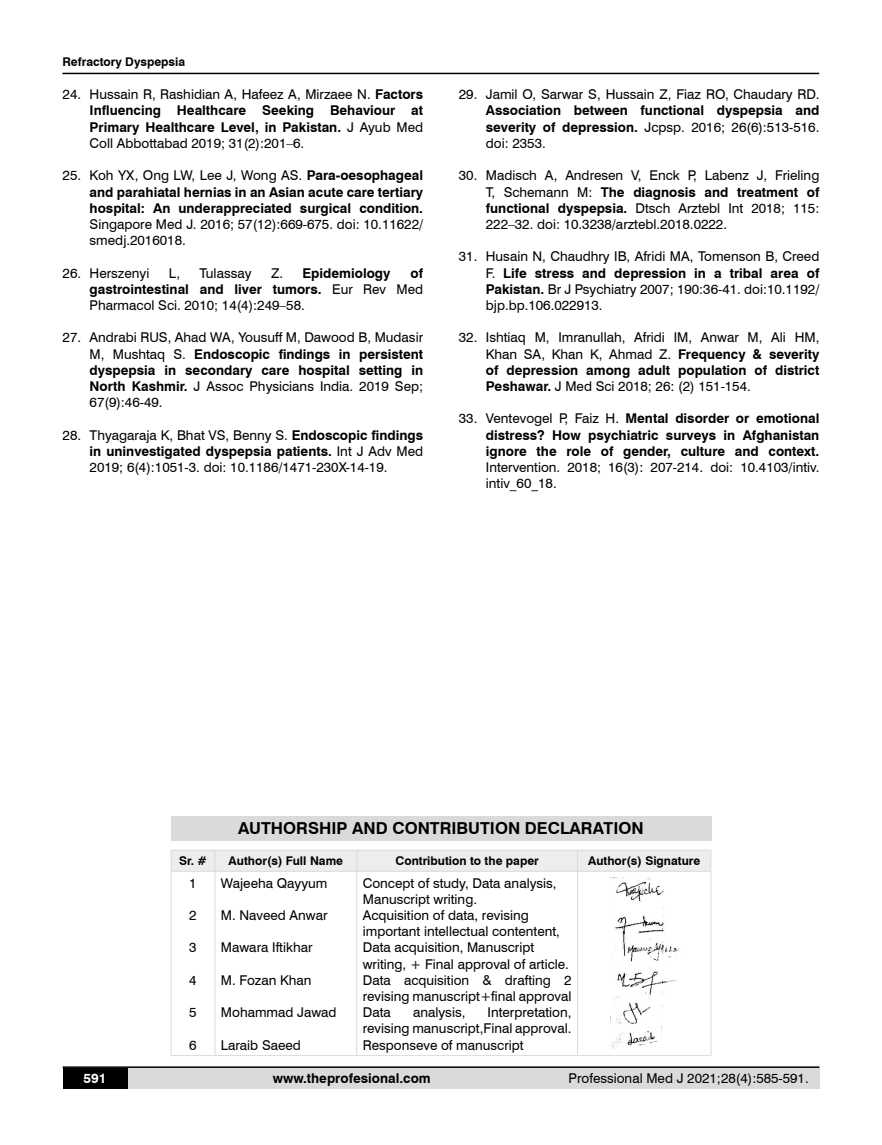
<style>
.page{position:relative;width:882px;height:1145px;background:#fff}
.page>*{position:absolute;margin:0;border:0;box-sizing:border-box;transform-origin:0 0}
.t1{font:700 16.5px "Swiss 721 BT";color:#000}
.t2{font:13.5px/16.2px "Swiss 721 BT";color:#000;text-align:justify}
.t3{font:700 13.5px/16.2px "Swiss 721 BT";color:#000;text-align:justify}
.t4{font:700 13.5px "Swiss 721 BT";color:#fff}
.t5{font:700 12px "Swiss 721 BT";color:#000}
.s1{font-weight:400}
.s2{font-weight:700}
</style>
<div class="page">
<div style="left:63px;top:1067px;width:756px;height:21px;background:#dadada"></div>
<hr style="left:63px;top:1066px;width:756px;height:2px;background:#000">
<div style="left:63px;top:1068px;width:64px;height:20px;background:#000"></div>
<hr style="left:62px;top:73px;width:756px;height:1px;background:#000">
<div style="left:171px;top:816px;width:540px;height:24px;background:#dadada"></div>
<hr style="left:171px;top:849px;width:44px;height:1px;background:#dadada">
<hr style="left:215px;top:849px;width:141px;height:1px;background:#dadada">
<hr style="left:356px;top:849px;width:221px;height:1px;background:#dadada">
<hr style="left:577px;top:849px;width:134px;height:1px;background:#dadada">
<div style="left:171px;top:850px;width:540px;height:21px;background:#ededed"></div>
<hr style="left:171px;top:871px;width:44px;height:1px;background:#dadada">
<hr style="left:171px;top:871px;width:1px;height:184px;background:#dadada">
<hr style="left:215px;top:871px;width:141px;height:1px;background:#dadada">
<hr style="left:214px;top:871px;width:1px;height:184px;background:#dadada">
<hr style="left:356px;top:871px;width:221px;height:1px;background:#dadada">
<hr style="left:356px;top:871px;width:1px;height:184px;background:#dadada">
<hr style="left:577px;top:871px;width:134px;height:1px;background:#dadada">
<hr style="left:577px;top:871px;width:1px;height:184px;background:#dadada">
<hr style="left:710px;top:871px;width:1px;height:184px;background:#dadada">
<hr style="left:171px;top:1055px;width:44px;height:1px;background:#dadada">
<hr style="left:215px;top:1055px;width:141px;height:1px;background:#dadada">
<hr style="left:356px;top:1055px;width:221px;height:1px;background:#dadada">
<hr style="left:577px;top:1055px;width:134px;height:1px;background:#dadada">
<img style="left:610px;top:878px;width:70px;height:170px">
<p class="t5" style="left:62px;top:53px;width:124px">Refractory Dyspepsia</p>
<p class="t3" style="left:90px;top:86px;width:335px;text-indent:-27px"><span class="s1">24. Hussain R, Rashidian A, Hafeez A, Mirzaee N.</span> Factors Influencing Healthcare Seeking Behaviour at Primary Healthcare Level, in Pakistan. <span class="s1">J Ayub Med Coll Abbottabad 2019; 31(2):201–6.</span></p>
<p class="t3" style="left:90px;top:167px;width:335px;text-indent:-27px"><span class="s1">25. Koh YX, Ong LW, Lee J, Wong AS.</span> Para-oesophageal and parahiatal hernias in an Asian acute care tertiary hospital: An underappreciated surgical condition.</p>
<p class="t2" style="left:90px;top:215px;width:335px">Singapore Med J. 2016; 57(12):669-675. doi: 10.11622/ smedj.2016018.</p>
<p class="t2" style="left:63px;top:264px;width:88px">26. Herszenyi</p>
<p class="t2" style="left:169px;top:264px;width:13px">L,</p>
<p class="t2" style="left:199px;top:264px;width:54px">Tulassay</p>
<p class="t3" style="left:271px;top:264px;width:121px"><span class="s1">Z.</span> Epidemiology</p>
<p class="t2" style="left:90px;top:264px;width:335px;text-indent:321px"><span class="s2">of gastrointestinal and liver tumors.</span> Eur Rev Med Pharmacol Sci. 2010; 14(4):249–58.</p>
<p class="t2" style="left:90px;top:329px;width:335px;text-indent:-27px">27. Andrabi RUS, Ahad WA, Yousuff M, Dawood B, Mudasir M, Mushtaq S. <span class="s2">Endoscopic findings in persistent dyspepsia in secondary care hospital setting in North Kashmir.</span> J Assoc Physicians India. 2019 Sep; 67(9):46-49.</p>
<p class="t2" style="left:90px;top:426px;width:335px;text-indent:-27px">28. Thyagaraja K, Bhat VS, Benny S. <span class="s2">Endoscopic findings in uninvestigated dyspepsia patients.</span> Int J Adv Med 2019; 6(4):1051-3. doi: 10.1186/1471-230X-14-19.</p>
<p class="t2" style="left:458px;top:86px;width:362px">29. Jamil O, Sarwar S, Hussain Z, Fiaz RO, Chaudary RD.</p>
<p class="t3" style="left:485px;top:102px;width:335px">Association between functional dyspepsia and severity of depression. <span class="s1">Jcpsp. 2016; 26(6):513-516. doi: 2353.</span></p>
<p class="t2" style="left:485px;top:167px;width:335px;text-indent:-27px">30. Madisch A, Andresen V, Enck P, Labenz J, Frieling T, Schemann M: <span class="s2">The diagnosis and treatment of functional dyspepsia.</span> Dtsch Arztebl Int 2018; 115:<br>222–32. doi: 10.3238/arztebl.2018.0222.</p>
<p class="t2" style="left:485px;top:248px;width:335px;text-indent:-27px">31. Husain N, Chaudhry IB, Afridi MA, Tomenson B, Creed F. <span class="s2">Life stress and depression in a tribal area of Pakistan.</span> Br J Psychiatry 2007; 190:36-41. doi:10.1192/ bjp.bp.106.022913.</p>
<p class="t2" style="left:485px;top:329px;width:335px;text-indent:-27px">32. Ishtiaq M, Imranullah, Afridi IM, Anwar M, Ali HM, Khan SA, Khan K, Ahmad Z. <span class="s2">Frequency &amp; severity of depression among adult population of district Peshawar.</span> J Med Sci 2018; 26: (2) 151-154.</p>
<p class="t3" style="left:485px;top:410px;width:335px;text-indent:-27px"><span class="s1">33. Ventevogel P, Faiz H.</span> Mental disorder or emotional distress? How psychiatric surveys in Afghanistan ignore the role of gender, culture and context.</p>
<p class="t2" style="left:485px;top:458px;width:335px">Intervention. 2018; 16(3): 207-214. doi: 10.4103/intiv. intiv_60_18.</p>
<p class="t1" style="left:238px;top:817px;width:406px">AUTHORSHIP AND CONTRIBUTION DECLARATION</p>
<p class="t5" style="left:179px;top:852px;width:29px">Sr. #</p>
<p class="t5" style="left:228px;top:852px;width:116px">Author(s) Full Name</p>
<p class="t5" style="left:395px;top:852px;width:145px">Contribution to the paper</p>
<p class="t5" style="left:587px;top:852px;width:114px">Author(s) Signature</p>
<p class="t2" style="left:189px;top:874px;width:9px">1</p>
<p class="t2" style="left:189px;top:906px;width:9px">2</p>
<p class="t2" style="left:189px;top:939px;width:9px">3</p>
<p class="t2" style="left:189px;top:971px;width:9px">4</p>
<p class="t2" style="left:189px;top:1003px;width:9px">5</p>
<p class="t2" style="left:189px;top:1036px;width:9px">6</p>
<p class="t2" style="left:221px;top:874px;width:108px">Wajeeha Qayyum</p>
<p class="t2" style="left:221px;top:906px;width:108px">M. Naveed Anwar</p>
<p class="t2" style="left:221px;top:939px;width:93px">Mawara Iftikhar</p>
<p class="t2" style="left:221px;top:971px;width:92px">M. Fozan Khan</p>
<p class="t2" style="left:221px;top:1003px;width:117px">Mohammad Jawad</p>
<p class="t2" style="left:221px;top:1036px;width:81px">Laraib Saeed</p>
<p class="t2" style="left:362px;top:874px;width:210px;text-align:left">Concept of study, Data analysis,<br>Manuscript writing.<br>Acquisition of data, revising important intellectual contentent,<br>Data acquisition, Manuscript writing, + Final approval of article.<br>Data acquisition &amp; drafting 2 revising manuscript+final approval<br>Data</p>
<p class="t2" style="left:362px;top:1003px;width:210px;text-indent:125px">Interpretation, revising manuscript,Final approval.<br>Responseve of manuscript</p>
<p class="t2" style="left:413px;top:1003px;width:54px">analysis,</p>
<p class="t4" style="left:83px;top:1069px;width:24px">591</p>
<p class="t3" style="left:273px;top:1069px;width:159px">www.theprofesional.com</p>
<p class="t2" style="left:568px;top:1069px;width:241px">Professional Med J 2021;28(4):585-591.</p>
</div>
